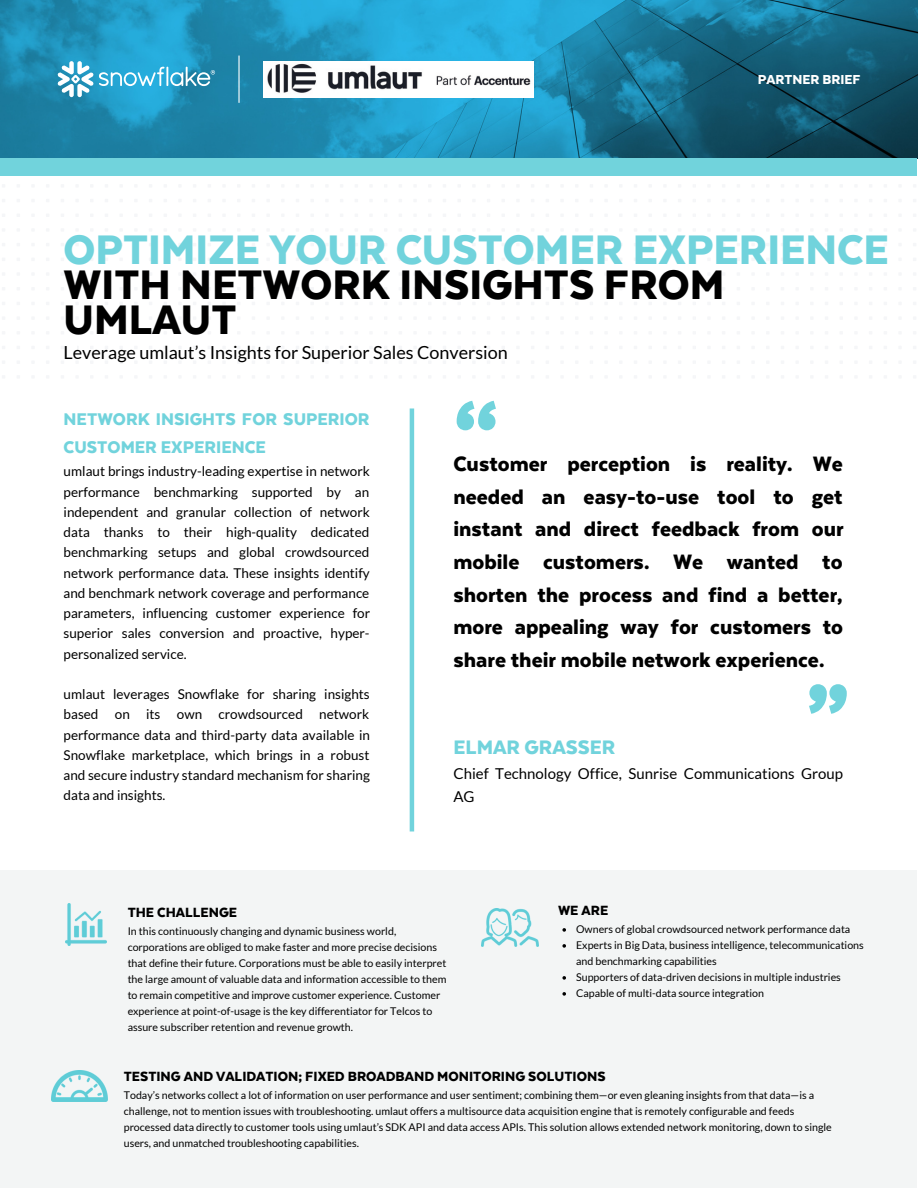
<style>
.page{position:relative;width:918px;height:1188px;background:#fff}
.page>*{position:absolute;margin:0;border:0;box-sizing:border-box;transform-origin:0 0}
.t1{font:900 108px "Texta";color:#71d3dc}
.t2{font:900 47.55px "Texta";color:#71d3dc}
.t3{font:900 47.55px/34.8px "Texta";color:#000}
.t4{font:900 24px/32.7px "Texta";color:#000;text-align:justify}
.t5{font:900 22.5px "Texta";color:#71d3dc}
.t6{font:900 19.5px/28.2px "Texta";color:#71d3dc}
.t7{font:18px "Lato";color:#000}
.t8{font:900 15.45px "Texta";color:#000}
.t9{font:15px/22.5px "Lato";color:#000}
.t10{font:900 15px "Texta";color:#fff}
.t11{font:13.5px/20.2px "Lato";color:#000;text-align:justify}
.t12{font:10.65px/16px "Lato";color:#000}
</style>
<div class="page">
<img style="left:0;top:0;width:918px;height:159px">
<svg style="left:58px;top:61px;width:157px;height:36px;background:#4fb0d2"></svg>
<hr style="left:238px;top:56px;width:2px;height:47px;background:#fff">
<div style="left:0;top:158px;width:917px;height:17px;background:#71d3dc"></div>
<hr style="left:410px;top:408px;width:4px;height:423px;background:#71d3dc">
<div style="left:0;top:871px;width:917px;height:317px;background:#f3f5f5"></div>
<img style="left:65px;top:904px;width:42px;height:41px">
<img style="left:482px;top:908px;width:56px;height:38px">
<img style="left:263px;top:61px;width:270px;height:36px">
<img style="left:52px;top:1071px;width:56px;height:30px">
<svg style="left:562px;top:928px;width:4px;height:4px"></svg>
<svg style="left:562px;top:944px;width:4px;height:4px"></svg>
<svg style="left:562px;top:976px;width:4px;height:4px"></svg>
<svg style="left:562px;top:992px;width:4px;height:4px"></svg>
<h3 class="t10" style="left:758px;top:68px;width:104px">PARTNER BRIEF</h3>
<h2 class="t2" style="left:64px;top:214px;width:827px">OPTIMIZE YOUR CUSTOMER EXPERIENCE</h2>
<h2 class="t3" style="left:64px;top:265px;width:662px">WITH NETWORK INSIGHTS FROM<br>UMLAUT</h2>
<h3 class="t7" style="left:64px;top:341px;width:446px">Leverage umlaut’s Insights for Superior Sales Conversion</h3>
<h3 class="t6" style="left:64px;top:404px;width:307px">NETWORK INSIGHTS FOR SUPERIOR<br>CUSTOMER EXPERIENCE</h3>
<p class="t11" style="left:64px;top:461px;width:308px">umlaut brings industry-leading expertise in network performance benchmarking supported by an independent and granular collection of network data thanks to their high-quality dedicated benchmarking setups and global crowdsourced network performance data. These insights identify and benchmark network coverage and performance parameters, influencing customer experience for superior sales conversion and proactive, hyper&shy;personalized service.</p>
<p class="t11" style="left:64px;top:684px;width:308px">umlaut leverages Snowflake for sharing insights based on its own crowdsourced network performance data and third-party data available in Snowflake marketplace, which brings in a robust and secure industry standard mechanism for sharing data and insights.</p>
<h1 class="t1" style="left:453px;top:352px;width:48px">“</h1>
<p class="t4" style="left:453px;top:446px;width:392px">Customer perception is reality. We needed an easy-to-use tool to get instant and direct feedback from our mobile customers. We wanted to shorten the process and find a better, more appealing way for customers to share their mobile network experience.</p>
<h1 class="t1" style="left:805px;top:636px;width:46px">”</h1>
<h3 class="t5" style="left:453px;top:730px;width:163px">ELMAR GRASSER</h3>
<h3 class="t9" style="left:453px;top:762px;width:391px">Chief Technology Office, Sunrise Communications Group<br>AG</h3>
<h3 class="t8" style="left:558px;top:899px;width:52px">WE ARE</h3>
<h3 class="t8" style="left:128px;top:900px;width:111px">THE CHALLENGE</h3>
<p class="t12" style="left:128px;top:923px;width:320px">In this continuously changing and dynamic business world, corporations are obliged to make faster and more precise decisions that define their future. Corporations must be able to easily interpret the large amount of valuable data and information accessible to them to remain competitive and improve customer experience. Customer experience at point-of-usage is the key differentiator for Telcos to assure subscriber retention and revenue growth.</p>
<p class="t12" style="left:576px;top:921px;width:289px">Owners of global crowdsourced network performance data Experts in Big Data, business intelligence, telecommunications and benchmarking capabilities<br>Supporters of data-driven decisions in multiple industries Capable of multi-data source integration</p>
<h3 class="t8" style="left:124px;top:1065px;width:483px">TESTING AND VALIDATION; FIXED BROADBAND MONITORING SOLUTIONS</h3>
<p class="t12" style="left:124px;top:1087px;width:709px">Today’s networks collect a lot of information on user performance and user sentiment; combining them—or even gleaning insights from that data—is a challenge, not to mention issues with troubleshooting. umlaut offers a multisource data acquisition engine that is remotely configurable and feeds processed data directly to customer tools using umlaut’s SDK API and data access APIs. This solution allows extended network monitoring, down to single users, and unmatched troubleshooting capabilities.</p>
</div>
